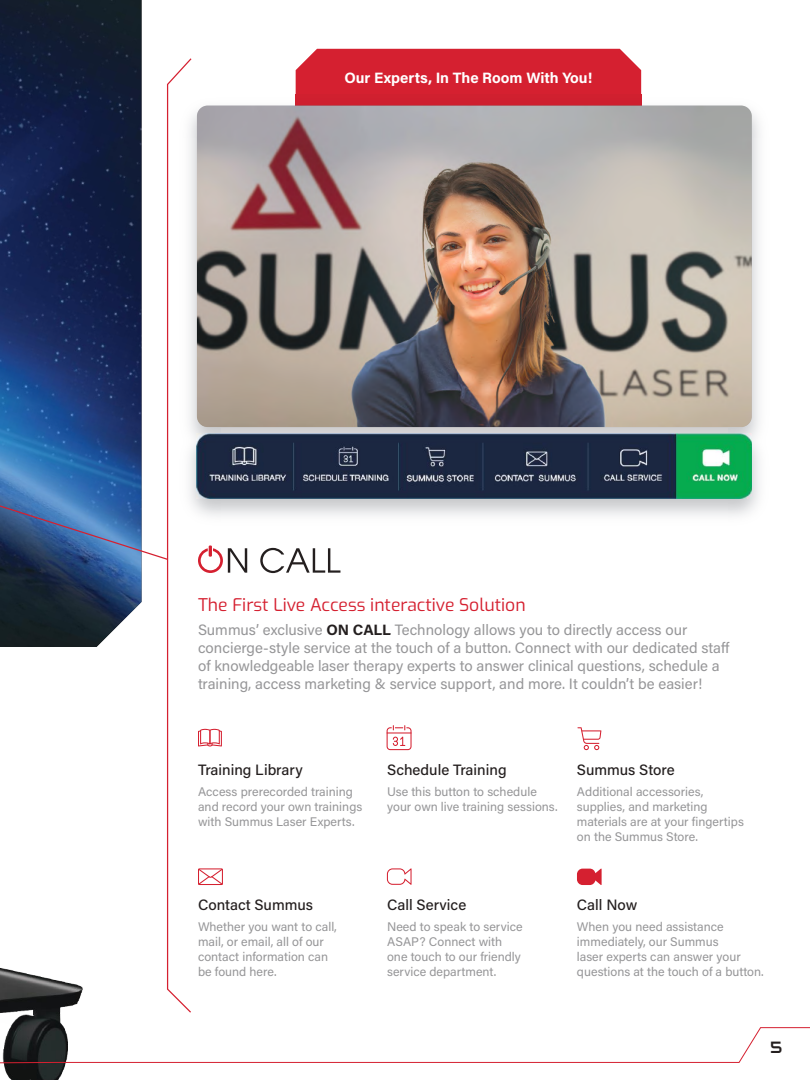
<style>
.page{position:relative;width:810px;height:1080px;background:#fff}
.page>*{position:absolute;margin:0;border:0;box-sizing:border-box;transform-origin:0 0}
.t1{font:100 17.5px "Exo";color:#d52030}
.t2{font:16.25px "Audiowide";color:#241f1f}
.t3{font:15px/18px "Acumin Pro";color:#969698}
.t4{font:500 15px "Acumin Pro";color:#241f1f}
.t5{font:15px "Acumin Variable Concept";letter-spacing:.05em;color:#fff}
.t6{font:12.5px/15px "Acumin Variable Concept";letter-spacing:.02em;color:#969698}
.s1{font-weight:700;color:#241f1f}
</style>
<div class="page">
<img style="left:0;top:0;width:141px;height:57px">
<svg style="left:0;top:1027px;width:810px;height:53px"></svg>
<div style="left:296px;top:49px;width:345px;height:45px;background:#d52030"></div>
<img style="left:247px;top:94px;width:49px;height:12px">
<img style="left:641px;top:94px;width:119px;height:43px">
<img style="left:296px;top:94px;width:345px;height:12px">
<img style="left:247px;top:434px;width:505px;height:65px">
<img style="left:247px;top:106px;width:505px;height:321px">
<svg style="left:260px;top:548px;width:80px;height:25px"></svg>
<svg style="left:387px;top:725px;width:25px;height:25px"></svg>
<svg style="left:577px;top:727px;width:24px;height:23px"></svg>
<svg style="left:387px;top:868px;width:25px;height:17px"></svg>
<svg style="left:577px;top:869px;width:25px;height:16px"></svg>
<svg style="left:0;top:57px;width:247px;height:957px"></svg>
<p class="t5" style="left:344px;top:67px;width:249px">Our Experts, In The Room With You!</p>
<h1 class="t1" style="left:198px;top:592px;width:329px">The First Live Access interactive Solution</h1>
<p class="t3" style="left:198px;top:620px;width:533px">Summus’ exclusive <span class="s1">ON CALL</span> Technology allows you to directly access our concierge-style service at the touch of a button. Connect with our dedicated staff of knowledgeable laser therapy experts to answer clinical questions, schedule a training, access marketing &amp; service support, and more. It couldn’t be easier!</p>
<p class="t4" style="left:198px;top:759px;width:106px">Training Library</p>
<p class="t6" style="left:198px;top:783px;width:165px">Access prerecorded training and record your own trainings with Summus Laser Experts.</p>
<p class="t4" style="left:198px;top:894px;width:117px">Contact Summus</p>
<p class="t6" style="left:198px;top:918px;width:140px">Whether you want to call, mail, or email, all of our contact information can be found here.</p>
<p class="t4" style="left:387px;top:759px;width:121px">Schedule Training</p>
<p class="t6" style="left:387px;top:783px;width:172px">Use this button to schedule your own live training sessions.</p>
<p class="t4" style="left:577px;top:759px;width:99px">Summus Store</p>
<p class="t6" style="left:577px;top:783px;width:168px">Additional accessories, supplies, and marketing materials are at your fingertips on the Summus Store.</p>
<p class="t4" style="left:387px;top:894px;width:81px">Call Service</p>
<p class="t6" style="left:387px;top:918px;width:137px">Need to speak to service<br>ASAP? Connect with one touch to our friendly service department.</p>
<p class="t4" style="left:577px;top:894px;width:62px">Call Now</p>
<p class="t6" style="left:577px;top:918px;width:188px">When you need assistance immediately, our Summus<br>laser experts can answer your questions at the touch of a button.</p>
<h2 class="t2" style="left:770px;top:1037px;width:14px">5</h2>
</div>
